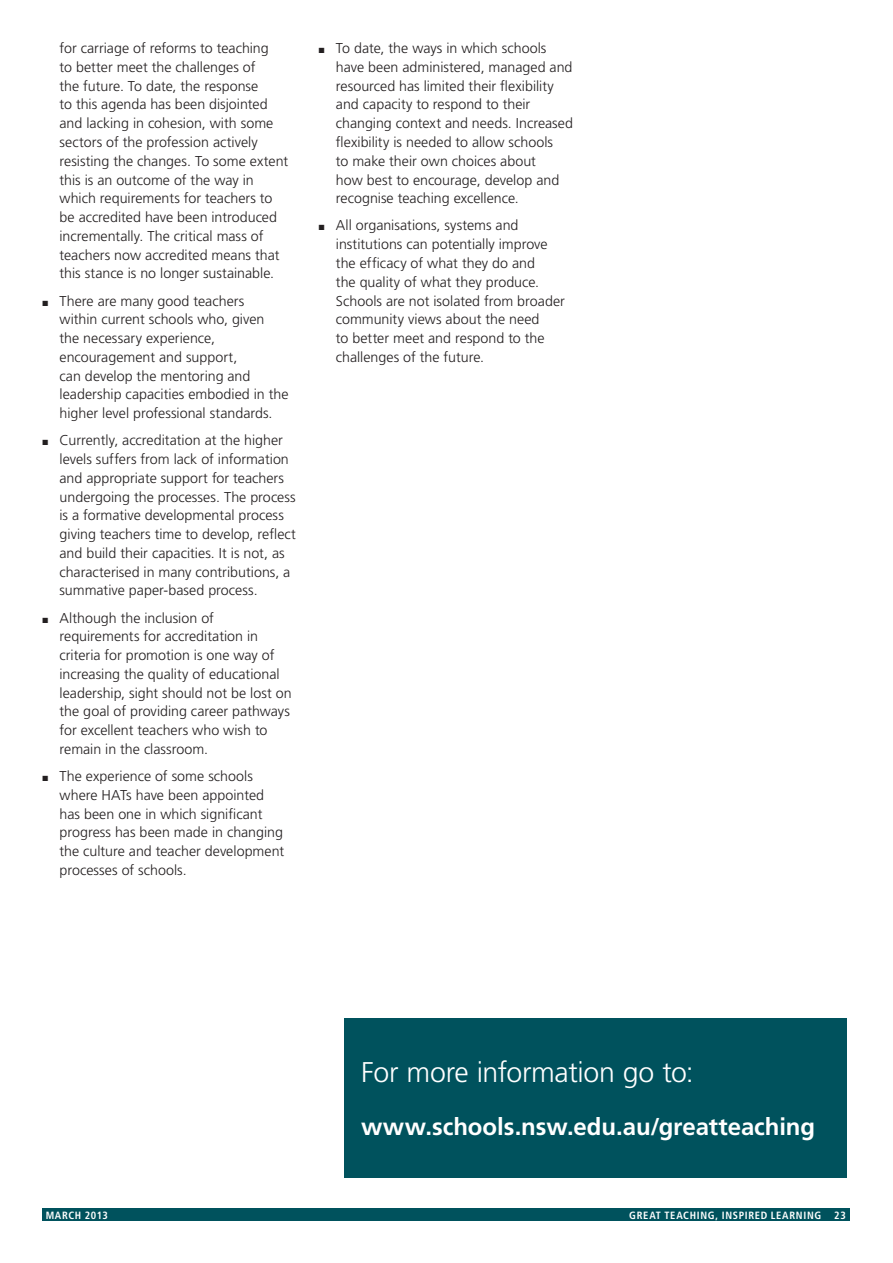
<style>
.page{position:relative;width:893px;height:1263px;background:#fff}
.page>*{position:absolute;margin:0;border:0;box-sizing:border-box;transform-origin:0 0}
.t1{font:300 28.5px "Frutiger LT Std";letter-spacing:-.01em;color:#fff}
.t2{font:700 24px "Frutiger LT Std";color:#fff}
.t3{font:300 14.25px/18.8px "Frutiger LT Std";color:#231f20}
.t4{font:700 condensed 10.5px "Frutiger LT Std";letter-spacing:.06em;color:#fff}
</style>
<div class="page">
<div style="left:43px;top:1208px;width:807px;height:13px;background:#00525d"></div>
<div style="left:344px;top:1018px;width:503px;height:160px;background:#00525d"></div>
<p class="t3" style="left:60px;top:39px;width:230px">for carriage of reforms to teaching<br>to better meet the challenges of<br>the future. To date, the response<br>to this agenda has been disjointed and lacking in cohesion, with some sectors of the profession actively resisting the changes. To some extent this is an outcome of the way in which requirements for teachers to be accredited have been introduced incrementally. The critical mass of teachers now accredited means that this stance is no longer sustainable.</p>
<p class="t3" style="left:60px;top:291px;width:231px;text-indent:-17px">■ There are many good teachers<br>within current schools who, given<br>the necessary experience, encouragement and support,<br>can develop the mentoring and leadership capacities embodied in the higher level professional standards.</p>
<p class="t3" style="left:60px;top:431px;width:238px;text-indent:-17px">■ Currently, accreditation at the higher levels suffers from lack of information and appropriate support for teachers undergoing the processes. The process is a formative developmental process giving teachers time to develop, reflect and build their capacities. It is not, as characterised in many contributions, a summative paper-based process.</p>
<p class="t3" style="left:60px;top:608px;width:234px;text-indent:-17px">■ Although the inclusion of requirements for accreditation in criteria for promotion is one way of increasing the quality of educational leadership, sight should not be lost on the goal of providing career pathways for excellent teachers who wish to remain in the classroom.</p>
<p class="t3" style="left:60px;top:767px;width:226px;text-indent:-17px">■ The experience of some schools where HATs have been appointed has been one in which significant progress has been made in changing the culture and teacher development processes of schools.</p>
<p class="t3" style="left:336px;top:39px;width:239px;text-indent:-17px">■ To date, the ways in which schools have been administered, managed and resourced has limited their flexibility and capacity to respond to their changing context and needs. Increased flexibility is needed to allow schools<br>to make their own choices about<br>how best to encourage, develop and recognise teaching excellence.</p>
<p class="t3" style="left:336px;top:216px;width:231px;text-indent:-17px">■ All organisations, systems and institutions can potentially improve the efficacy of what they do and<br>the quality of what they produce.<br>Schools are not isolated from broader community views about the need<br>to better meet and respond to the challenges of the future.</p>
<h1 class="t1" style="left:361px;top:1056px;width:334px">For more information go to:</h1>
<h2 class="t2" style="left:361px;top:1113px;width:456px">www.schools.nsw.edu.au/greatteaching</h2>
<p class="t4" style="left:46px;top:1209px;width:64px">MARCH 2013</p>
<p class="t4" style="left:629px;top:1209px;width:218px">GREAT TEACHING, INSPIRED LEARNING 23</p>
</div>
